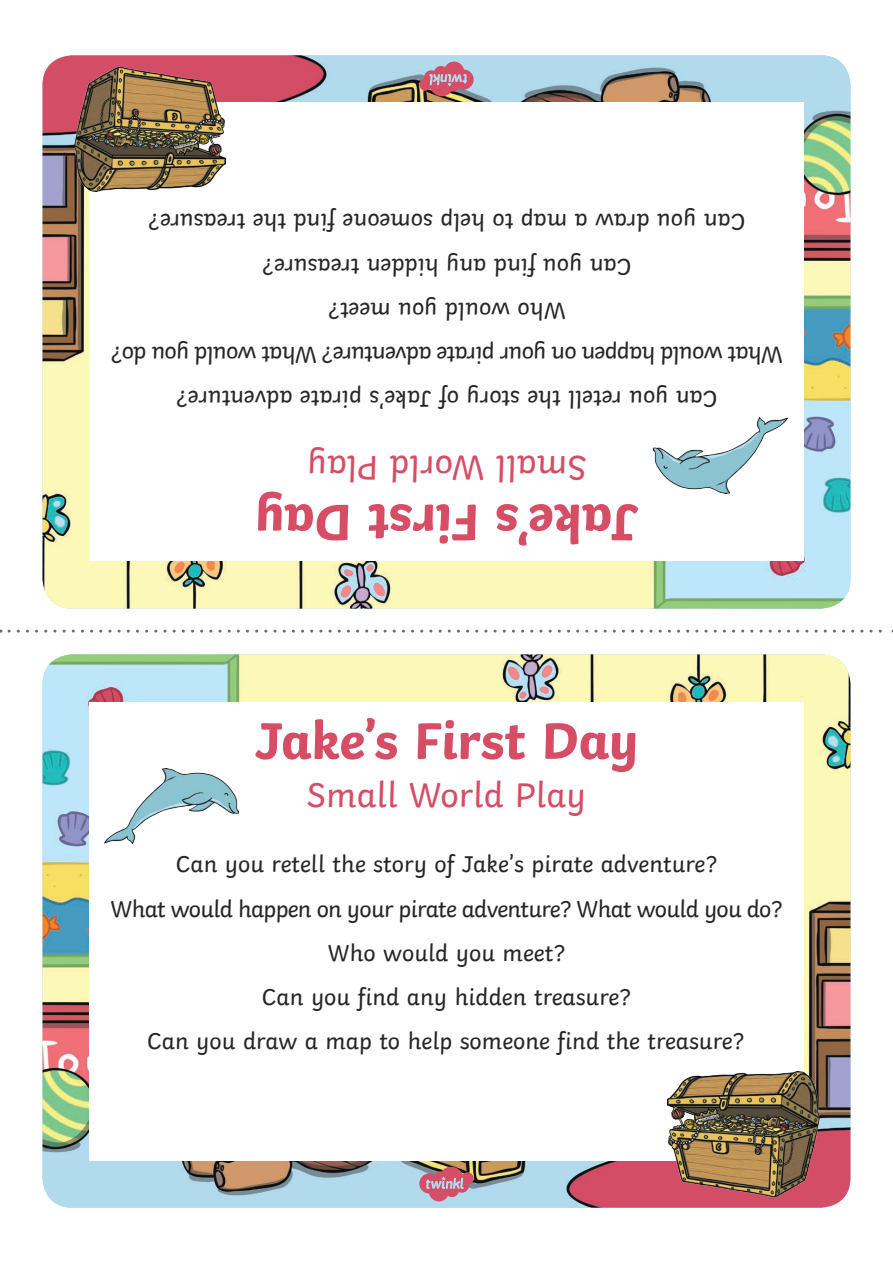
<style>
.page{position:relative;width:893px;height:1263px;background:#fff}
.page>*{position:absolute;margin:0;border:0;box-sizing:border-box;transform-origin:0 0}
.Heading_1{font:700 54px "Twinkl";letter-spacing:-.015em;color:#d64d66}
.Heading_2{font:36px "Twinkl";color:#d64d66}
.KS1_Body_Copy{font:24px "Twinkl";color:#282526}
.KS1_Body_Copy-2{font:24px "Twinkl";letter-spacing:-.03em;color:#282526}
</style>
<div class="page">
<img style="left:43px;top:654px;width:807px;height:554px">
<img style="left:43px;top:55px;width:807px;height:554px">
<svg style="left:9px;top:630px;width:884px;height:3px"></svg>
<div style="left:89px;top:103px;width:715px;height:458px;background:#fff"></div>
<div style="left:89px;top:702px;width:715px;height:458px;background:#fff"></div>
<svg style="left:419px;top:1167px;width:55px;height:34px;background:#bd7f90"></svg>
<svg style="left:419px;top:62px;width:55px;height:34px;background:#bd7f90"></svg>
<img style="left:667px;top:1072px;width:152px;height:124px">
<img style="left:74px;top:68px;width:152px;height:124px">
<img style="left:105px;top:768px;width:134px;height:76px">
<img style="left:653px;top:418px;width:134px;height:75px">
<p class="KS1_Body_Copy" style="left:746px;top:241px;width:599px;rotate:-180deg">Can you draw a map to help someone find the treasure?</p>
<p class="KS1_Body_Copy" style="left:632px;top:285px;width:371px;rotate:-180deg">Can you find any hidden treasure?</p>
<p class="KS1_Body_Copy" style="left:566px;top:329px;width:239px;rotate:-180deg">Who would you meet?</p>
<p class="KS1_Body_Copy-2" style="left:783px;top:374px;width:673px;rotate:-180deg">What would happen on your pirate adventure? What would you do?</p>
<p class="KS1_Body_Copy" style="left:718px;top:418px;width:543px;rotate:-180deg">Can you retell the story of Jake’s pirate adventure?</p>
<p class="Heading_2" style="left:587px;top:496px;width:281px;rotate:-180deg">Small World Play</p>
<p class="Heading_1" style="left:639px;top:568px;width:386px;rotate:-180deg">Jake’s First Day</p>
<p class="Heading_1" style="left:254px;top:696px;width:386px">Jake’s First Day</p>
<p class="Heading_2" style="left:307px;top:767px;width:281px">Small World Play</p>
<p class="KS1_Body_Copy" style="left:176px;top:846px;width:543px">Can you retell the story of Jake’s pirate adventure?</p>
<p class="KS1_Body_Copy-2" style="left:111px;top:890px;width:673px">What would happen on your pirate adventure? What would you do?</p>
<p class="KS1_Body_Copy" style="left:328px;top:934px;width:239px">Who would you meet?</p>
<p class="KS1_Body_Copy" style="left:262px;top:978px;width:371px">Can you find any hidden treasure?</p>
<p class="KS1_Body_Copy" style="left:147px;top:1023px;width:599px">Can you draw a map to help someone find the treasure?</p>
</div>
